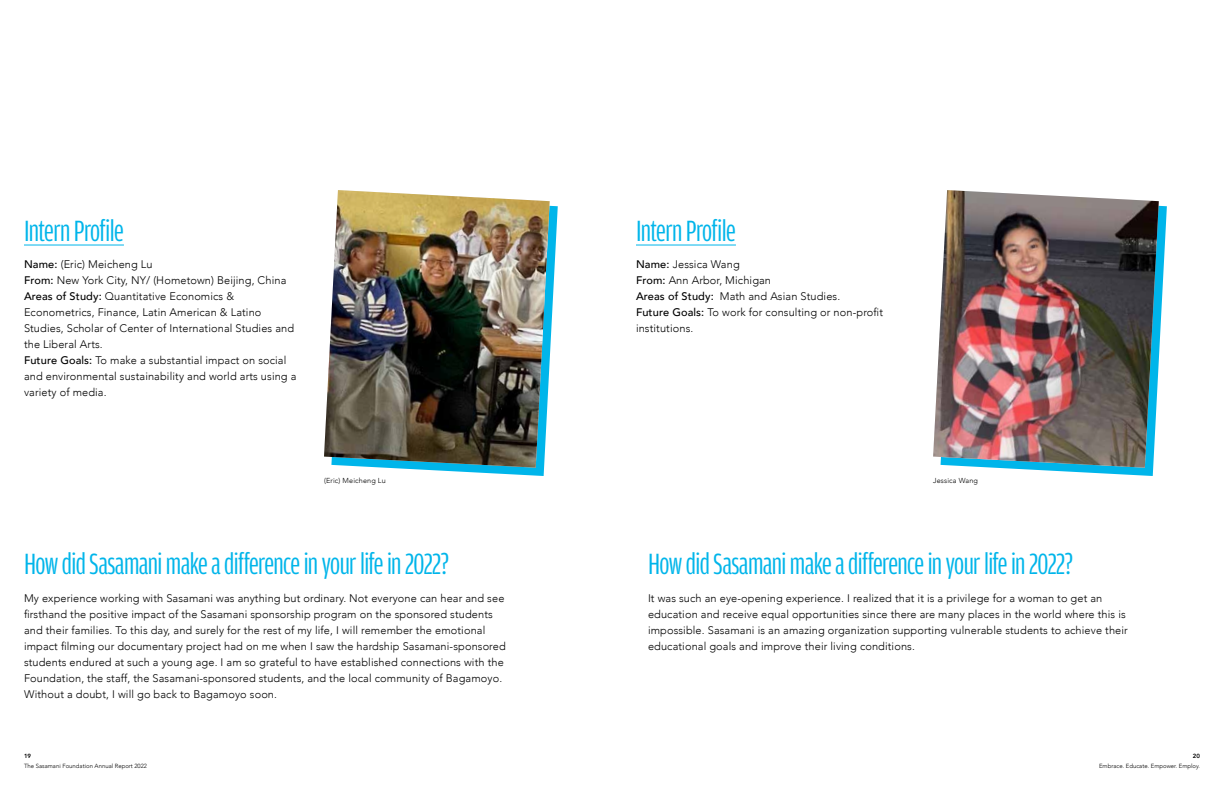
<style>
.page{position:relative;width:1224px;height:792px;background:#fff}
.page>*{position:absolute;margin:0;border:0;box-sizing:border-box;transform-origin:0 0}
.t1{font:31.1px "Amplitude Comp";letter-spacing:-.02em;color:#00b5ea}
.t2{font:300 11px/16px "Avenir";letter-spacing:.01em;color:#000}
.t3{font:300 7.2px "Avenir";letter-spacing:.02em;color:#000}
.t4{font:300 6px "Avenir";color:#000}
.t5{font:800 6px "Avenir";color:#000}
.s1{font-weight:500}
</style>
<div class="page">
<hr style="left:636px;top:245px;width:100px;height:1px;background:#00b5ea">
<hr style="left:24px;top:245px;width:100px;height:1px;background:#00b5ea">
<svg style="left:392px;top:205px;width:166px;height:271px"></svg>
<svg style="left:1001px;top:205px;width:166px;height:271px"></svg>
<img style="left:324px;top:190px;width:226px;height:278px">
<img style="left:933px;top:190px;width:226px;height:278px">
<h1 class="t1" style="left:24px;top:214px;width:101px">Intern Profile</h1>
<p class="t2" style="left:24px;top:256px;width:274px"><span class="s1">Name:</span> (Eric) Meicheng Lu<br><span class="s1">From:</span> New York City, NY/ (Hometown) Beijing, China <span class="s1">Areas of Study:</span> Quantitative Economics &amp; Econometrics, Finance, Latin American &amp; Latino Studies, Scholar of Center of International Studies and the Liberal Arts.<br><span class="s1">Future Goals:</span> To make a substantial impact on social and environmental sustainability and world arts using a variety of media.</p>
<h1 class="t1" style="left:636px;top:214px;width:101px">Intern Profile</h1>
<p class="t2" style="left:636px;top:256px;width:249px"><span class="s1">Name:</span> Jessica Wang<br><span class="s1">From:</span> Ann Arbor, Michigan<br><span class="s1">Areas of Study:</span> Math and Asian Studies.<br><span class="s1">Future Goals:</span> To work for consulting or non-profit institutions.</p>
<p class="t3" style="left:324px;top:477px;width:63px">(Eric) Meicheng Lu</p>
<p class="t3" style="left:933px;top:477px;width:46px">Jessica Wang</p>
<h1 class="t1" style="left:24px;top:547px;width:427px">How did Sasamani make a difference in your life in 2022?</h1>
<p class="t2" style="left:24px;top:590px;width:483px">My experience working with Sasamani was anything but ordinary. Not everyone can hear and see firsthand the positive impact of the Sasamani sponsorship program on the sponsored students and their families. To this day, and surely for the rest of my life, I will remember the emotional impact filming our documentary project had on me when I saw the hardship Sasamani-sponsored students endured at such a young age. I am so grateful to have established connections with the Foundation, the staff, the Sasamani-sponsored students, and the local community of Bagamoyo.<br>Without a doubt, I will go back to Bagamoyo soon.</p>
<p class="t5" style="left:24px;top:751px;width:9px">19</p>
<p class="t4" style="left:24px;top:762px;width:125px">The Sasamani Foundation Annual Report 2022</p>
<h1 class="t1" style="left:648px;top:547px;width:427px">How did Sasamani make a difference in your life in 2022?</h1>
<p class="t2" style="left:648px;top:590px;width:481px">It was such an eye-opening experience. I realized that it is a privilege for a woman to get an education and receive equal opportunities since there are many places in the world where this is impossible. Sasamani is an amazing organization supporting vulnerable students to achieve their educational goals and improve their living conditions.</p>
<p class="t5" style="left:1193px;top:751px;width:9px">20</p>
<p class="t4" style="left:1099px;top:762px;width:102px">Embrace. Educate. Empower. Employ.</p>
</div>
